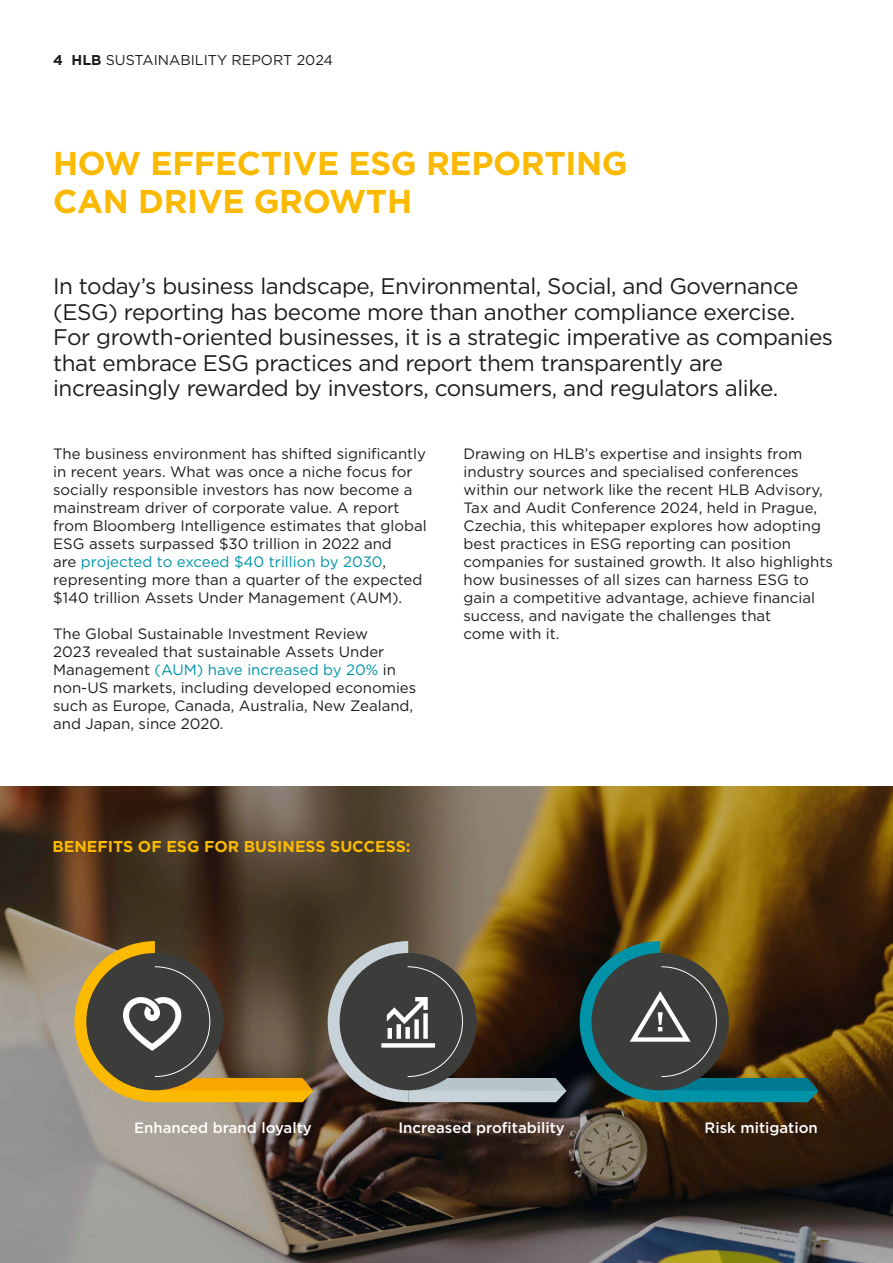
<style>
.page{position:relative;width:893px;height:1263px;background:#fff}
.page>*{position:absolute;margin:0;border:0;box-sizing:border-box;transform-origin:0 0}
.t1{font:700 33px/37.5px "Gotham";letter-spacing:-.01em;color:#fbba00}
.t2{font:22.5px/25.5px "Gotham";letter-spacing:-.02em;color:#1d1d1b}
.t3{font:700 15.75px "Gotham";color:#fbba00}
.t4{font:15px/18px "Gotham";color:#1d1d1b}
.t5{font:500 15px "Gotham";color:#fff}
.t6{font:14.25px "Gotham";color:#1d1d1b}
.s1{font-weight:700}
.s2{color:#0093a7}
</style>
<div class="page">
<svg style="left:0;top:787px;width:893px;height:476px;background:#5f4f39"></svg>
<svg style="left:74px;top:941px;width:239px;height:161px;background:#715f3a"></svg>
<svg style="left:328px;top:941px;width:239px;height:161px;background:#595247"></svg>
<svg style="left:580px;top:941px;width:239px;height:161px;background:#3d4839"></svg>
<p class="t6" style="left:53px;top:50px;width:281px"><span class="s1">4 HLB</span> SUSTAINABILITY REPORT 2024</p>
<h1 class="t1" style="left:53px;top:145px;width:576px">HOW EFFECTIVE ESG REPORTING<br>CAN DRIVE GROWTH</h1>
<p class="t2" style="left:53px;top:273px;width:781px">In today’s business landscape, Environmental, Social, and Governance (ESG) reporting has become more than another compliance exercise.<br>For growth-oriented businesses, it is a strategic imperative as companies that embrace ESG practices and report them transparently are increasingly rewarded by investors, consumers, and regulators alike.</p>
<p class="t4" style="left:53px;top:444px;width:375px">The business environment has shifted significantly in recent years. What was once a niche focus for socially responsible investors has now become a mainstream driver of corporate value. A report from Bloomberg Intelligence estimates that global ESG assets surpassed $30 trillion in 2022 and<br>are <span class="s2">projected to exceed $40 trillion by 2030</span>, representing more than a quarter of the expected $140 trillion Assets Under Management (AUM).</p>
<p class="t4" style="left:53px;top:624px;width:365px">The Global Sustainable Investment Review<br>2023 revealed that sustainable Assets Under Management <span class="s2">(AUM) have increased by 20%</span> in non-US markets, including developed economies such as Europe, Canada, Australia, New Zealand, and Japan, since 2020.</p>
<p class="t4" style="left:463px;top:444px;width:371px">Drawing on HLB’s expertise and insights from industry sources and specialised conferences within our network like the recent HLB Advisory, Tax and Audit Conference 2024, held in Prague, Czechia, this whitepaper explores how adopting best practices in ESG reporting can position companies for sustained growth. It also highlights how businesses of all sizes can harness ESG to gain a competitive advantage, achieve financial success, and navigate the challenges that<br>come with it.</p>
<p class="t3" style="left:53px;top:836px;width:359px">BENEFITS OF ESG FOR BUSINESS SUCCESS:</p>
<p class="t5" style="left:134px;top:1118px;width:179px">Enhanced brand loyalty</p>
<p class="t5" style="left:398px;top:1118px;width:168px">Increased profitability</p>
<p class="t5" style="left:705px;top:1118px;width:115px">Risk mitigation</p>
</div>
